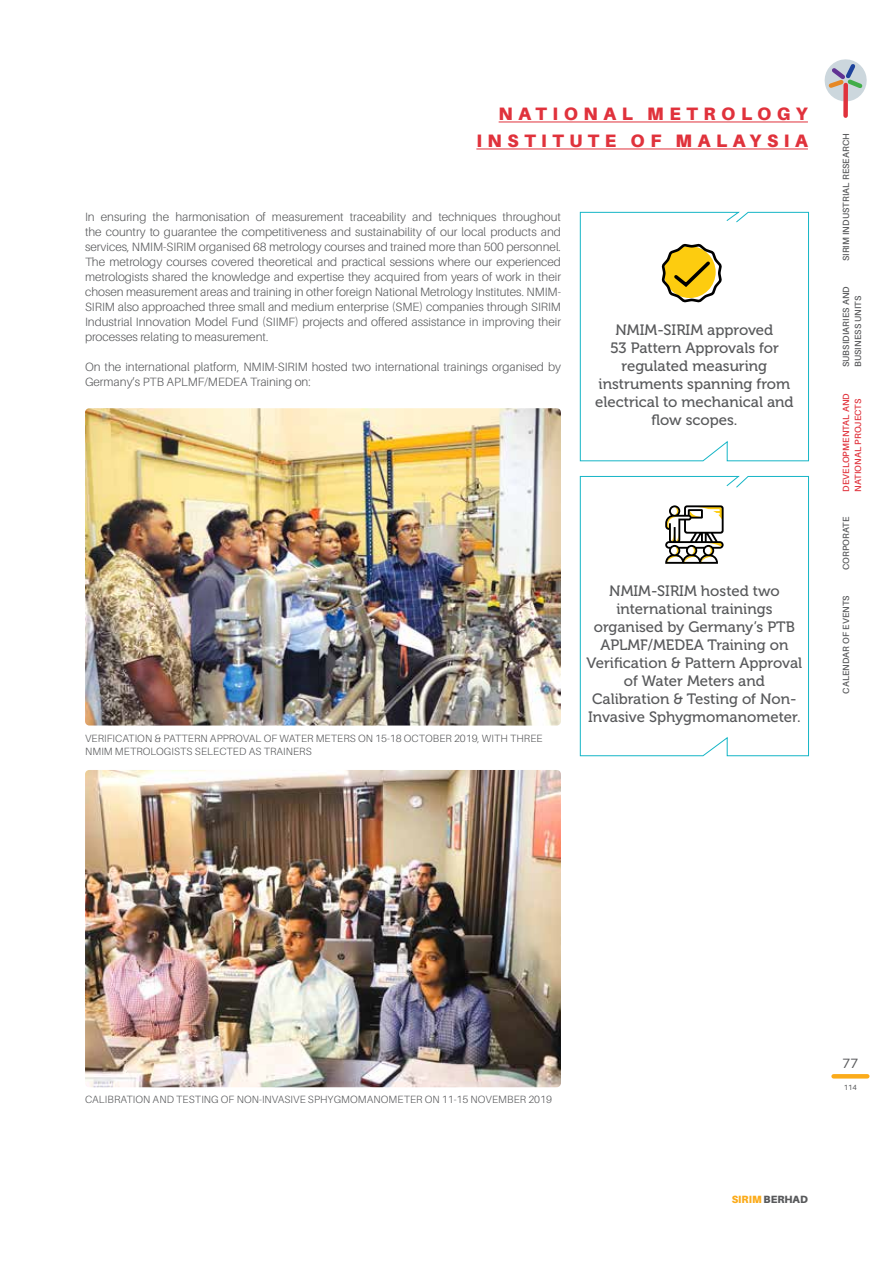
<style>
.page{position:relative;width:893px;height:1263px;background:#fff}
.page>*{position:absolute;margin:0;border:0;box-sizing:border-box;transform-origin:0 0}
.t1{font:900 18px/27px "Aileron";letter-spacing:.31em;color:#e0323c;text-align:right}
.t2{font:15px/18px "Museo 500";color:#58595b;text-align:center}
.t3{font:13.5px "Aileron";color:#58595b}
.t4{font:300 12px/15px "Aileron";color:#58595b;text-align:justify}
.t5{font:300 10.5px/13.5px "Aileron";letter-spacing:.01em;color:#58595b}
.t6{font:900 10.5px "Aileron";color:#58595b}
.t7{font:600 9px/12px "Aileron";letter-spacing:.01em;color:#58595b}
.t8{font:600 9px/12px "Aileron";letter-spacing:.01em;color:#e0323c}
.t9{font:7.5px "Aileron";color:#58595b}
.s1{color:#fbab1a}
</style>
<div class="page">
<svg style="left:824px;top:59px;width:43px;height:42px"></svg>
<div style="left:843px;top:85px;width:5px;height:31px;background:#e0323c"></div>
<svg style="left:834px;top:1074px;width:33px;height:4px"></svg>
<img style="left:85px;top:408px;width:476px;height:317px">
<svg style="left:580px;top:212px;width:229px;height:250px"></svg>
<svg style="left:580px;top:476px;width:229px;height:280px"></svg>
<svg style="left:660px;top:242px;width:64px;height:62px"></svg>
<hr style="left:499px;top:122px;width:309px;height:1px;background:#e0323c">
<hr style="left:476px;top:149px;width:332px;height:1px;background:#e0323c">
<svg style="left:665px;top:505px;width:59px;height:59px"></svg>
<img style="left:85px;top:770px;width:476px;height:317px">
<h1 class="t1" style="left:476px;top:100px;width:333px">NATIONAL METROLOGY<br>INSTITUTE OF MALAYSIA</h1>
<p class="t4" style="left:85px;top:210px;width:477px">In ensuring the harmonisation of measurement traceability and techniques throughout the country to guarantee the competitiveness and sustainability of our local products and services, NMIM-SIRIM organised 68 metrology courses and trained more than 500 personnel.<br>The metrology courses covered theoretical and practical sessions where our experienced metrologists shared the knowledge and expertise they acquired from years of work in their chosen measurement areas and training in other foreign National Metrology Institutes. NMIM-SIRIM also approached three small and medium enterprise (SME) companies through SIRIM Industrial Innovation Model Fund (SIIMF) projects and offered assistance in improving their processes relating to measurement.</p>
<p class="t4" style="left:85px;top:360px;width:477px">On the international platform, NMIM-SIRIM hosted two international trainings organised by<br>Germany’s PTB APLMF/MEDEA Training on:</p>
<p class="t2" style="left:595px;top:321px;width:200px">NMIM-SIRIM approved<br>53 Pattern Approvals for regulated measuring instruments spanning from electrical to mechanical and flow scopes.</p>
<p class="t5" style="left:85px;top:731px;width:459px">VERIFICATION &amp; PATTERN APPROVAL OF WATER METERS ON 15-18 OCTOBER 2019, WITH THREE<br>NMIM METROLOGISTS SELECTED AS TRAINERS</p>
<p class="t2" style="left:587px;top:582px;width:217px">NMIM-SIRIM hosted two international trainings organised by Germany’s PTB<br>APLMF/MEDEA Training on<br>Verification &amp; Pattern Approval of Water Meters and<br>Calibration &amp; Testing of Non-<br>Invasive Sphygmomanometer.</p>
<p class="t7" style="left:840px;top:261px;width:130px;rotate:-90deg">SIRIM INDUSTRIAL RESEARCH</p>
<p class="t7" style="left:840px;top:367px;width:83px;rotate:-90deg">SUBSIDIARIES AND<br>BUSINESS UNITS</p>
<p class="t8" style="left:840px;top:492px;width:100px;rotate:-90deg">DEVELOPMENTAL AND<br>NATIONAL PROJECTS</p>
<p class="t7" style="left:840px;top:570px;width:55px;rotate:-90deg">CORPORATE</p>
<p class="t7" style="left:840px;top:694px;width:100px;rotate:-90deg">CALENDAR OF EVENTS</p>
<p class="t5" style="left:85px;top:1092px;width:468px">CALIBRATION AND TESTING OF NON-INVASIVE SPHYGMOMANOMETER ON 11-15 NOVEMBER 2019</p>
<p class="t3" style="left:843px;top:1056px;width:17px">77</p>
<p class="t9" style="left:844px;top:1083px;width:15px">114</p>
<p class="t6" style="left:732px;top:1193px;width:78px"><span class="s1">SIRIM</span> BERHAD</p>
</div>
